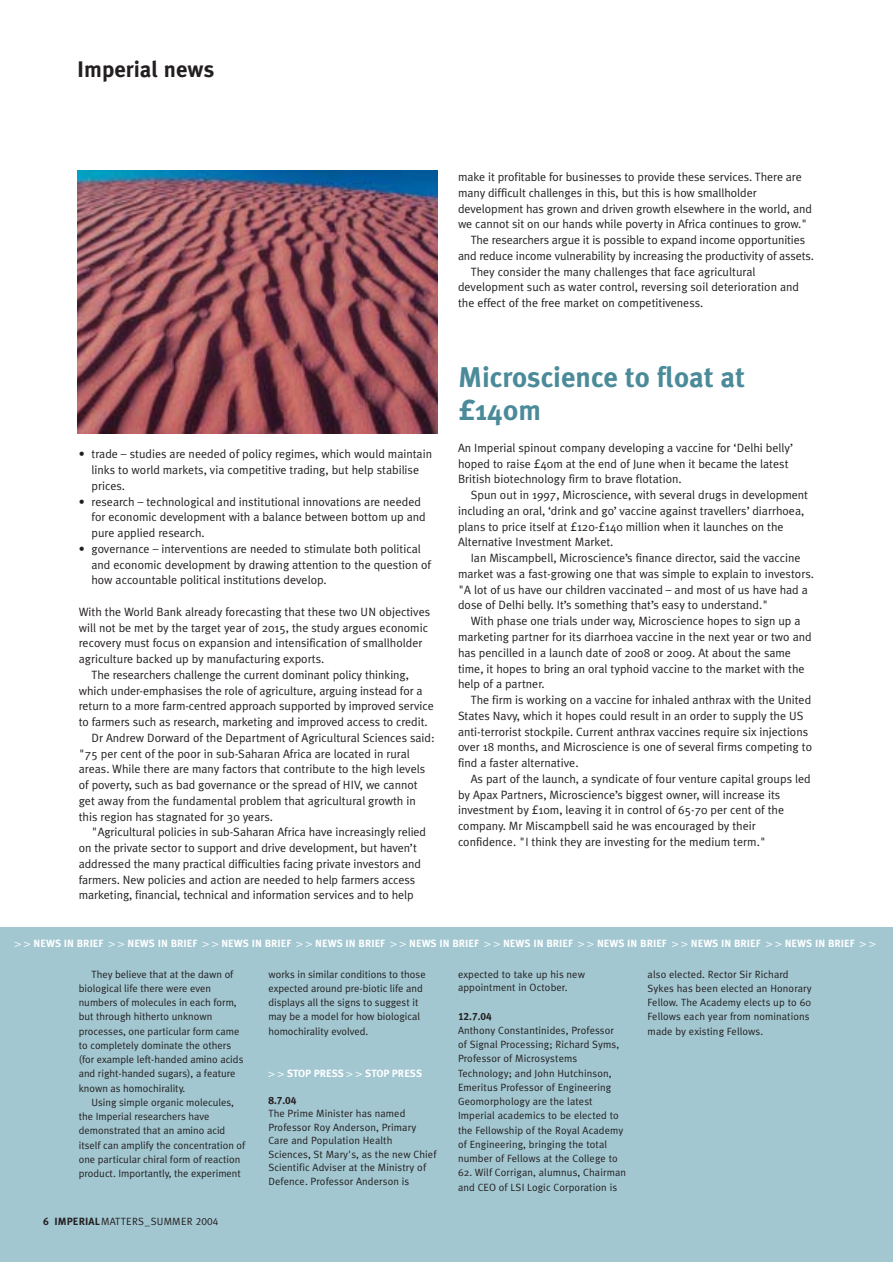
<style>
.page{position:relative;width:893px;height:1262px;background:#fff}
.page>*{position:absolute;margin:0;border:0;box-sizing:border-box;transform-origin:0 0}
.t1{font:700 28.5px/33px "Meta Plus";color:#4b8b99}
.t2{font:700 22.5px "Meta Plus";color:#231f20}
.t3{font:12px/15.8px "Meta Plus Normal";color:#231f20}
.t4{font:10.5px/14.2px "Meta Plus Normal";letter-spacing:.01em;color:#231f20}
.t5{font:700 10.5px "Meta Plus";color:#fff}
.t6{font:10.5px "Meta Plus Normal";letter-spacing:.03em;color:#231f20}
.t7{font:10.5px "Meta Plus Bold Caps";color:#231f20}
.s1{font-family:"Helvetica";font-weight:400}
.s2{font-family:"Meta Plus Bold Caps"}
.s3{font-family:"Meta Plus";font-weight:700}
.s4{font-family:"Meta Plus Normal Caps"}
</style>
<div class="page">
<div style="left:0;top:927px;width:892px;height:334px;background:#a2c7d1"></div>
<img style="left:77px;top:170px;width:361px;height:264px">
<h2 class="t2" style="left:77px;top:62px;width:138px">Imperial news</h2>
<p class="t3" style="left:91px;top:447px;width:342px;text-indent:-13px">• trade – studies are needed of policy regimes, which would maintain links to world markets, via competitive trading, but help stabilise prices.</p>
<p class="t3" style="left:91px;top:495px;width:336px;text-indent:-13px">• research – technological and institutional innovations are needed for economic development with a balance between bottom up and pure applied research.</p>
<p class="t3" style="left:91px;top:542px;width:341px;text-indent:-13px">• governance – interventions are needed to stimulate both political and economic development by drawing attention to the question of how accountable political institutions develop.</p>
<p class="t3" style="left:79px;top:605px;width:353px">With the World Bank already forecasting that these two UN objectives</p>
<p class="t3" style="left:79px;top:621px;width:351px">will not be met by the target year of 2015, the study argues economic</p>
<p class="t3" style="left:79px;top:636px;width:345px">recovery must focus on expansion and intensification of smallholder</p>
<p class="t3" style="left:79px;top:652px;width:247px">agriculture backed up by manufacturing exports.</p>
<p class="t3" style="left:91px;top:668px;width:319px">The researchers challenge the current dominant policy thinking,</p>
<p class="t3" style="left:79px;top:684px;width:345px">which under-emphasises the role of agriculture, arguing instead for a</p>
<p class="t3" style="left:79px;top:699px;width:356px">return to a more farm-centred approach supported by improved service</p>
<p class="t3" style="left:79px;top:715px;width:350px">to farmers such as research, marketing and improved access to credit.</p>
<p class="t3" style="left:91px;top:731px;width:345px">Dr Andrew Dorward of the Department of Agricultural Sciences said:</p>
<p class="t3" style="left:79px;top:747px;width:332px">"75 per cent of the poor in sub-Saharan Africa are located in rural</p>
<p class="t3" style="left:79px;top:762px;width:348px">areas. While there are many factors that contribute to the high levels</p>
<p class="t3" style="left:79px;top:778px;width:340px">of poverty, such as bad governance or the spread of HIV, we cannot</p>
<p class="t3" style="left:79px;top:794px;width:338px">get away from the fundamental problem that agricultural growth in</p>
<p class="t3" style="left:79px;top:810px;width:196px">this region has stagnated for 30 years.</p>
<p class="t3" style="left:91px;top:825px;width:336px">"Agricultural policies in sub-Saharan Africa have increasingly relied</p>
<p class="t3" style="left:79px;top:841px;width:339px">on the private sector to support and drive development, but haven’t</p>
<p class="t3" style="left:79px;top:857px;width:343px">addressed the many practical difficulties facing private investors and</p>
<p class="t3" style="left:79px;top:873px;width:338px">farmers. New policies and action are needed to help farmers access</p>
<p class="t3" style="left:79px;top:888px;width:336px">marketing, financial, technical and information services and to help</p>
<p class="t3" style="left:458px;top:170px;width:345px">make it profitable for businesses to provide these services. There are</p>
<p class="t3" style="left:458px;top:186px;width:300px">many difficult challenges in this, but this is how smallholder</p>
<p class="t3" style="left:458px;top:202px;width:355px">development has grown and driven growth elsewhere in the world, and</p>
<p class="t3" style="left:458px;top:218px;width:351px">we cannot sit on our hands while poverty in Africa continues to grow."</p>
<p class="t3" style="left:471px;top:233px;width:336px">The researchers argue it is possible to expand income opportunities</p>
<p class="t3" style="left:458px;top:249px;width:357px">and reduce income vulnerability by increasing the productivity of assets.</p>
<p class="t3" style="left:471px;top:265px;width:286px">They consider the many challenges that face agricultural</p>
<p class="t3" style="left:458px;top:281px;width:342px">development such as water control, reversing soil deterioration and</p>
<p class="t3" style="left:458px;top:296px;width:247px">the effect of the free market on competitiveness.</p>
<h1 class="t1" style="left:458px;top:364px;width:288px">Microscience to float at £140m</h1>
<p class="t3" style="left:458px;top:441px;width:336px">An Imperial spinout company developing a vaccine for ‘Delhi belly’ hoped to raise £40m at the end of June when it became the latest<br>British biotechnology firm to brave flotation.</p>
<p class="t3" style="left:458px;top:488px;width:351px;text-indent:13px">Spun out in 1997, Microscience, with several drugs in development including an oral, ‘drink and go’ vaccine against travellers’ diarrhoea, plans to price itself at £120-£140 million when it launches on the Alternative Investment Market.</p>
<p class="t3" style="left:458px;top:551px;width:357px;text-indent:13px">Ian Miscampbell, Microscience’s finance director, said the vaccine market was a fast-growing one that was simple to explain to investors. "A lot of us have our children vaccinated – and most of us have had a dose of Delhi belly. It’s something that’s easy to understand."</p>
<p class="t3" style="left:458px;top:614px;width:355px;text-indent:13px">With phase one trials under way, Microscience hopes to sign up a marketing partner for its diarrhoea vaccine in the next year or two and has pencilled in a launch date of 2008 or 2009. At about the same time, it hopes to bring an oral typhoid vaccine to the market with the help of a partner.</p>
<p class="t3" style="left:458px;top:693px;width:355px;text-indent:13px">The firm is working on a vaccine for inhaled anthrax with the United States Navy, which it hopes could result in an order to supply the US anti-terrorist stockpile. Current anthrax vaccines require six injections over 18 months, and Microscience is one of several firms competing to find a faster alternative.</p>
<p class="t3" style="left:458px;top:772px;width:354px;text-indent:13px">As part of the launch, a syndicate of four venture capital groups led by Apax Partners, Microscience’s biggest owner, will increase its investment by £10m, leaving it in control of 65-70 per cent of the company. Mr Miscampbell said he was encouraged by their confidence. "I think they are investing for the medium term."</p>
<p class="t5" style="left:15px;top:940px;width:862px"><span class="s1">&gt; &gt;</span> NEWS IN BRIEF <span class="s1">&gt; &gt;</span> NEWS IN BRIEF <span class="s1">&gt; &gt;</span> NEWS IN BRIEF <span class="s1">&gt; &gt;</span> NEWS IN BRIEF <span class="s1">&gt; &gt;</span> NEWS IN BRIEF <span class="s1">&gt; &gt;</span> NEWS IN BRIEF <span class="s1">&gt; &gt;</span> NEWS IN BRIEF <span class="s1">&gt; &gt;</span> NEWS IN BRIEF <span class="s1">&gt; &gt;</span> NEWS IN BRIEF <span class="s1">&gt; &gt;</span></p>
<p class="t4" style="left:79px;top:968px;width:166px;text-indent:13px">They believe that at the dawn of biological life there were even numbers of molecules in each form, but through hitherto unknown processes, one particular form came to completely dominate the others (for example left-handed amino acids and right-handed sugars), a feature known as homochirality.</p>
<p class="t4" style="left:79px;top:1096px;width:168px;text-indent:13px">Using simple organic molecules, the Imperial researchers have demonstrated that an amino acid itself can amplify the concentration of one particular chiral form of reaction product. Importantly, the experiment</p>
<p class="t6" style="left:43px;top:1217px;width:177px"><span class="s2">6</span> <span class="s3">IMPERIAL</span>MATTERS_SUMMER <span class="s4">2004</span></p>
<p class="t4" style="left:268px;top:968px;width:159px">works in similar conditions to those expected around pre-biotic life and displays all the signs to suggest it may be a model for how biological homochirality evolved.</p>
<p class="t5" style="left:268px;top:1069px;width:155px"><span class="s1">&gt; &gt;</span> STOP PRESS <span class="s1">&gt; &gt;</span> STOP PRESS</p>
<p class="t7" style="left:268px;top:1093px;width:30px">8.7.04</p>
<p class="t4" style="left:268px;top:1107px;width:169px;line-height:13.5px">The Prime Minister has named<br>Professor Roy Anderson, Primary<br>Care and Population Health<br>Sciences, St Mary's, as the new Chief<br>Scientific Adviser at the Ministry of<br>Defence. Professor Anderson is</p>
<p class="t4" style="left:458px;top:968px;width:128px;line-height:13.5px">expected to take up his new appointment in October.</p>
<p class="t7" style="left:458px;top:1009px;width:35px">12.7.04</p>
<p class="t4" style="left:458px;top:1024px;width:167px">Anthony Constantinides, Professor of Signal Processing; Richard Syms, Professor of Microsystems Technology; and John Hutchinson, Emeritus Professor of Engineering Geomorphology are the latest Imperial academics to be elected to the Fellowship of the Royal Academy of Engineering, bringing the total number of Fellows at the College to</p>
<p class="t4" style="left:458px;top:1166px;width:169px">62. Wilf Corrigan, alumnus, Chairman and CEO of LSI Logic Corporation is</p>
<p class="t4" style="left:647px;top:968px;width:166px">also elected. Rector Sir Richard<br>Sykes has been elected an Honorary<br>Fellow. The Academy elects up to 60<br>Fellows each year from nominations made by existing Fellows.</p>
</div>
